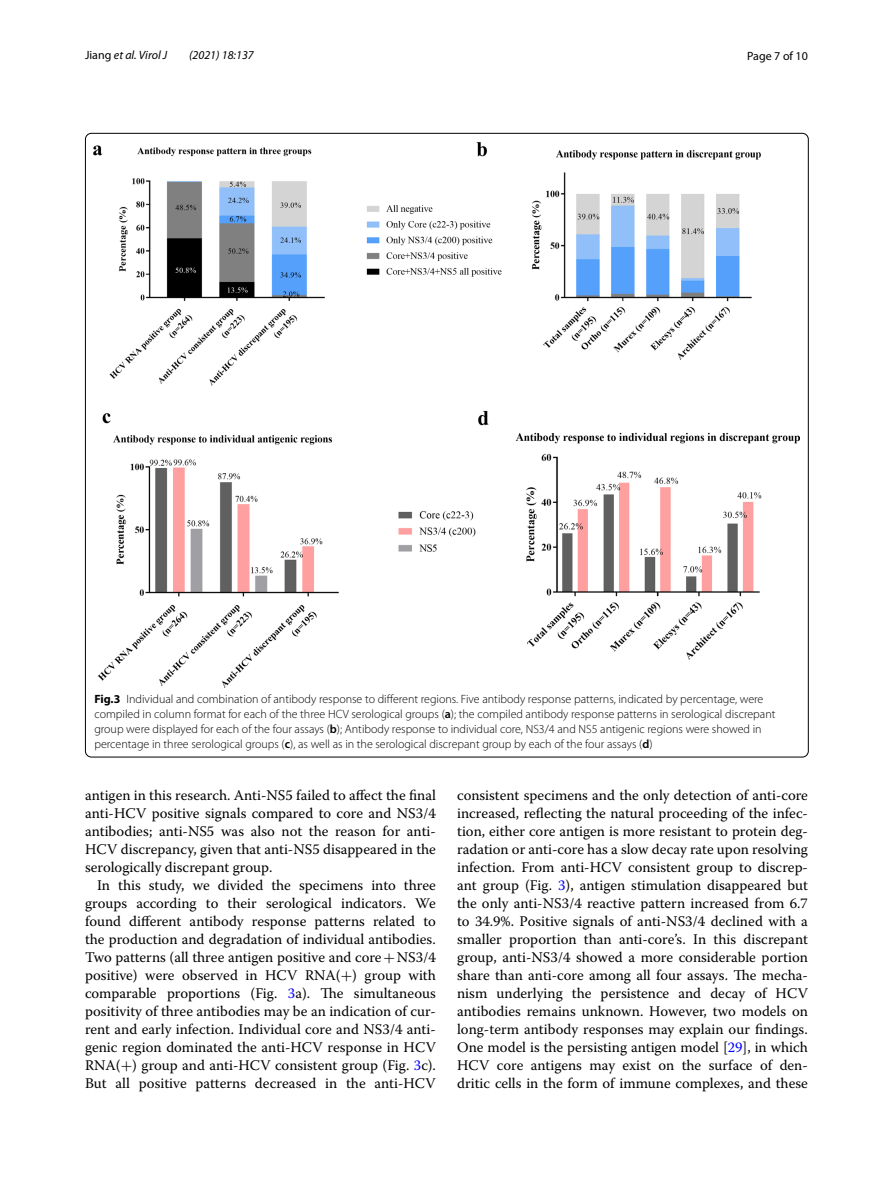
<style>
.page{position:relative;width:893px;height:1187px;background:#fff}
.page>*{position:absolute;margin:0;border:0;box-sizing:border-box;transform-origin:0 0}
.t1{font:14.7px/18px "Warnock Pro";color:#000;text-align:justify}
.t2{font:300 12px/15px "Myriad Pro";color:#000}
.t3{font:italic 12px "Myriad Pro";color:#000}
.t4{font:12px "Myriad Pro";color:#000}
.s1{font-style:normal}
.s2{font-weight:700}
.s3{font-weight:600}
.s4{font-family:"MTSY"}
.s5{color:#00f}
</style>
<div class="page">
<img style="left:94px;top:142px;width:706px;height:545px">
<p class="t3" style="left:85px;top:48px;width:84px"><span class="s1">Jiang</span> et al. Virol J</p>
<p class="t3" style="left:189px;top:48px;width:66px">(2021) 18:137</p>
<p class="t4" style="left:747px;top:48px;width:62px">Page 7 of 10</p>
<p class="t2" style="left:94px;top:691px;width:682px"><span class="s2">Fig.3</span> Individual and combination of antibody response to different regions. Five antibody response patterns, indicated by percentage, were compiled in column format for each of the three HCV serological groups (<span class="s3">a</span>); the compiled antibody response patterns in serological discrepant group were displayed for each of the four assays (<span class="s3">b</span>); Antibody response to individual core, NS3/4 and NS5 antigenic regions were showed in percentage in three serological groups (<span class="s3">c</span>), as well as in the serological discrepant group by each of the four assays (<span class="s3">d</span>)</p>
<p class="t1" style="left:85px;top:785px;width:352px">antigen in this research. Anti-NS5 failed to affect the final anti-HCV positive signals compared to core and NS3/4 antibodies; anti-NS5 was also not the reason for anti-HCV discrepancy, given that anti-NS5 disappeared in the serologically discrepant group.</p>
<p class="t1" style="left:85px;top:875px;width:352px;text-indent:12px">In this study, we divided the specimens into three groups according to their serological indicators. We found different antibody response patterns related to the production and degradation of individual antibodies.<br>Two patterns (all three antigen positive and core<span class="s4">+</span>NS3/4 positive) were observed in HCV RNA(<span class="s4">+</span>) group with comparable proportions (Fig. <span class="s5">3</span>a). The simultaneous positivity of three antibodies may be an indication of cur&shy;rent and early infection. Individual core and NS3/4 anti&shy;genic region dominated the anti-HCV response in HCV RNA(<span class="s4">+</span>) group and anti-HCV consistent group (Fig. <span class="s5">3</span>c).<br>But all positive patterns decreased in the anti-HCV</p>
<p class="t1" style="left:457px;top:785px;width:352px">consistent specimens and the only detection of anti-core increased, reflecting the natural proceeding of the infec&shy;tion, either core antigen is more resistant to protein deg&shy;radation or anti-core has a slow decay rate upon resolving infection. From anti-HCV consistent group to discrep&shy;ant group (Fig. <span class="s5">3</span>), antigen stimulation disappeared but the only anti-NS3/4 reactive pattern increased from 6.7 to 34.9%. Positive signals of anti-NS3/4 declined with a smaller proportion than anti-core’s. In this discrepant group, anti-NS3/4 showed a more considerable portion share than anti-core among all four assays. The mecha&shy;nism underlying the persistence and decay of HCV antibodies remains unknown. However, two models on long-term antibody responses may explain our findings.<br>One model is the persisting antigen model [<span class="s5">29</span>], in which HCV core antigens may exist on the surface of den&shy;dritic cells in the form of immune complexes, and these</p>
</div>
